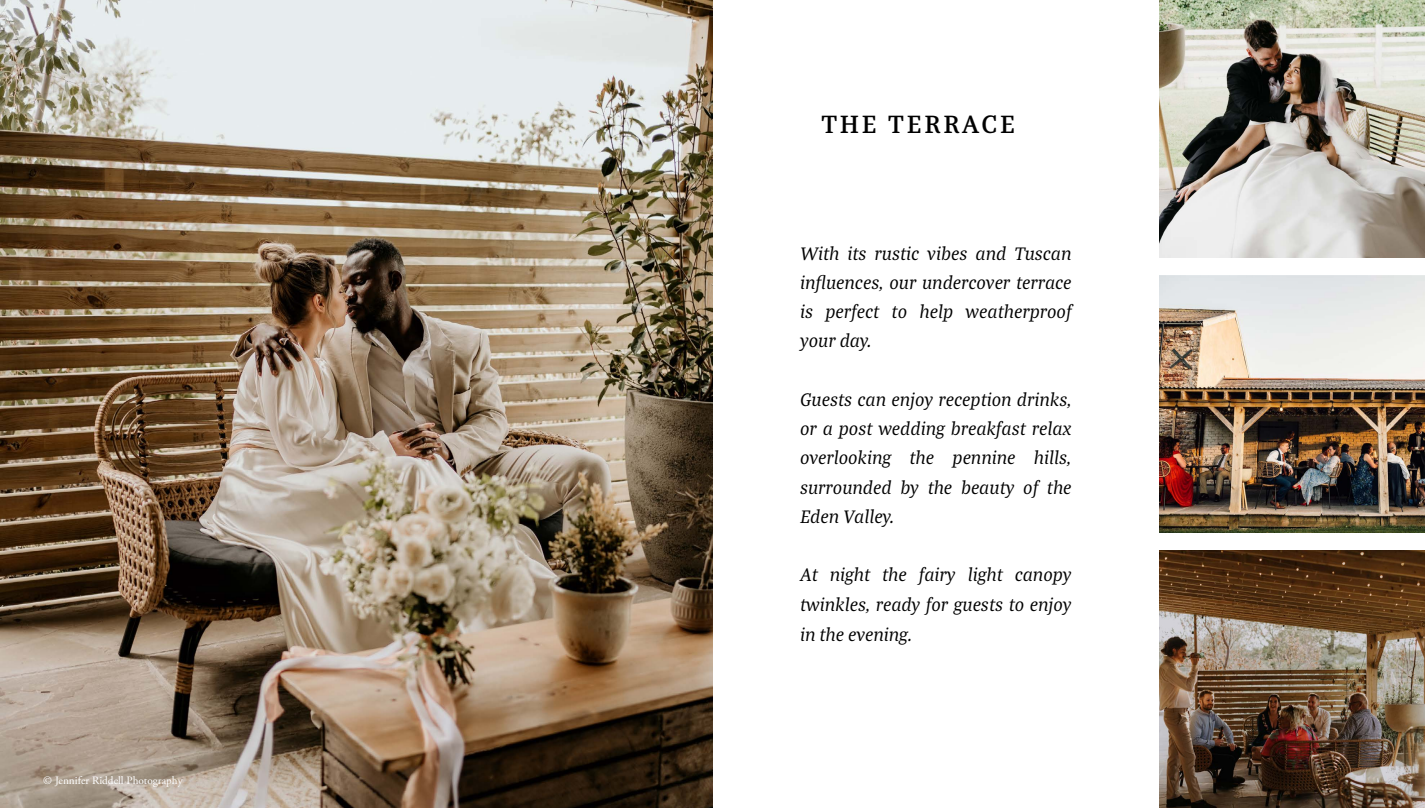
<style>
.page{position:relative;width:1425px;height:808px;background:#fff}
.page>*{position:absolute;margin:0;border:0;box-sizing:border-box;transform-origin:0 0}
.t1{font:600 27px "Bagatela";letter-spacing:.1em;color:#000}
.t2{font:italic 19.5px/29.2px "Bagatela";color:#000;text-align:justify}
.t3{font:11.25px "Adobe Garamond Pro";color:#fff}
</style>
<div class="page">
<img style="left:0;top:0;width:712px;height:808px">
<img style="left:1159px;top:0;width:265px;height:257px">
<img style="left:1159px;top:275px;width:265px;height:258px">
<img style="left:1159px;top:551px;width:265px;height:257px">
<p class="t3" style="left:43px;top:774px;width:141px">© Jennifer Riddell Photography</p>
<h1 class="t1" style="left:821px;top:106px;width:195px">THE TERRACE</h1>
<p class="t2" style="left:800px;top:237px;width:273px">With its rustic vibes and Tuscan influences, our undercover terrace is perfect to help weatherproof your day.</p>
<p class="t2" style="left:800px;top:383px;width:273px">Guests can enjoy reception drinks, or a post wedding breakfast relax overlooking the pennine hills, surrounded by the beauty of the Eden Valley.</p>
<p class="t2" style="left:800px;top:559px;width:273px;line-height:29.8px">At night the fairy light canopy twinkles, ready for guests to enjoy in the evening.</p>
</div>
